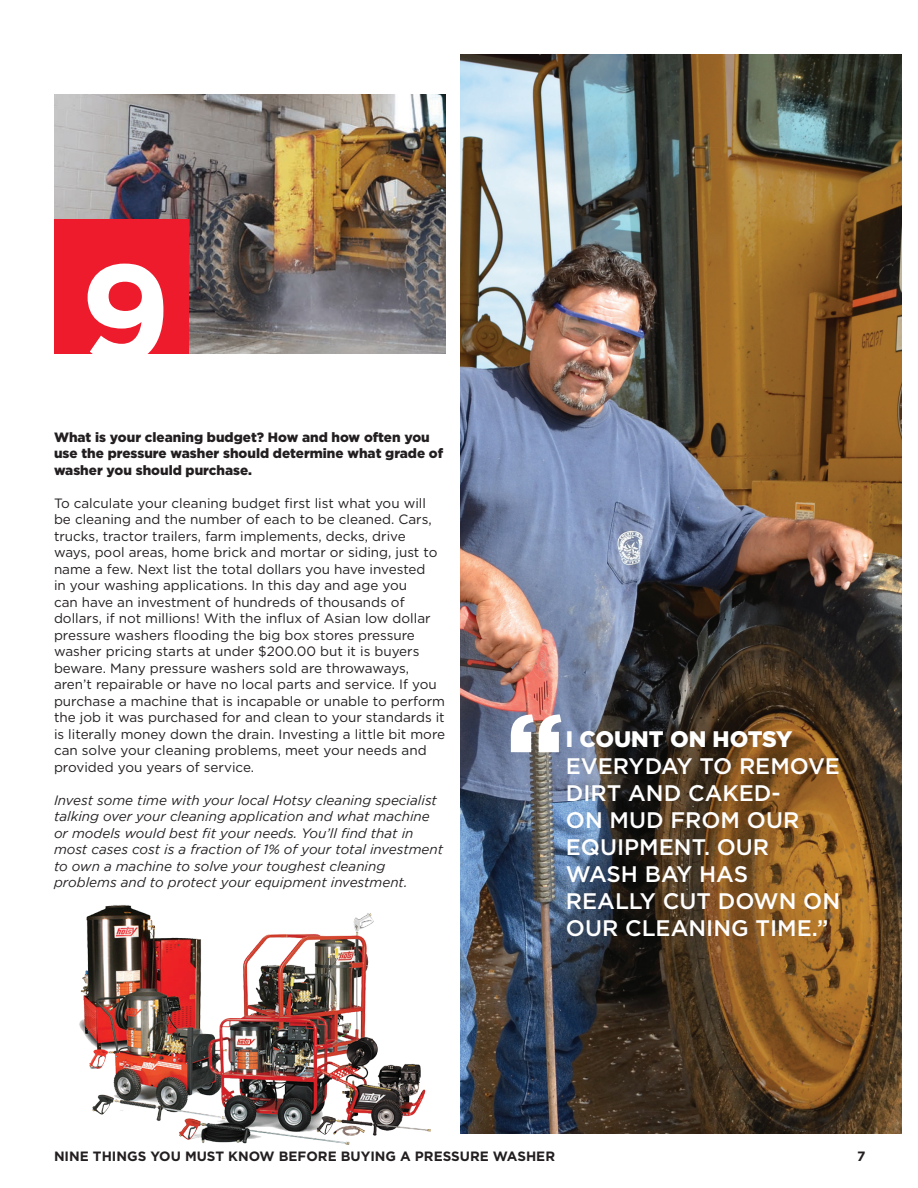
<style>
.page{position:relative;width:918px;height:1188px;background:#fff}
.page>*{position:absolute;margin:0;border:0;box-sizing:border-box;transform-origin:0 0}
.t1{font:700 137.4px "Gotham";color:#fff}
.t2{font:500 22.5px/27px "Gotham";color:#fff}
.t3{font:900 22.5px "Gotham";color:#fff}
.t4{font:13.5px/16.5px "Gotham";color:#231f20}
.t5{font:italic 13.5px/16.5px "Gotham";color:#231f20}
.t6{font:900 13.5px/16.5px "Gotham";color:#231f20}
.t7{font:700 13.5px "Gotham";color:#231f20}
</style>
<div class="page">
<img style="left:54px;top:94px;width:392px;height:259px">
<div style="left:54px;top:219px;width:134px;height:134px;background:#ee1b2c"></div>
<img style="left:460px;top:54px;width:442px;height:1080px">
<img style="left:79px;top:905px;width:351px;height:240px">
<svg style="left:511px;top:714px;width:50px;height:38px"></svg>
<h1 class="t1" style="left:80px;top:222px;width:92px">9</h1>
<p class="t6" style="left:54px;top:429px;width:391px">What is your cleaning budget? How and how often you use the pressure washer should determine what grade of washer you should purchase.</p>
<p class="t4" style="left:54px;top:494px;width:393px">To calculate your cleaning budget first list what you will be cleaning and the number of each to be cleaned. Cars, trucks, tractor trailers, farm implements, decks, drive ways, pool areas, home brick and mortar or siding, just to name a few. Next list the total dollars you have invested<br>in your washing applications. In this day and age you<br>can have an investment of hundreds of thousands of dollars, if not millions! With the influx of Asian low dollar pressure washers flooding the big box stores pressure washer pricing starts at under $200.00 but it is buyers beware. Many pressure washers sold are throwaways, aren’t repairable or have no local parts and service. If you purchase a machine that is incapable or unable to perform the job it was purchased for and clean to your standards it is literally money down the drain. Investing a little bit more can solve your cleaning problems, meet your needs and provided you years of service.</p>
<p class="t5" style="left:54px;top:792px;width:391px">Invest some time with your local Hotsy cleaning specialist talking over your cleaning application and what machine or models would best fit your needs. You’ll find that in most cases cost is a fraction of 1% of your total investment to own a machine to solve your toughest cleaning problems and to protect your equipment investment.</p>
<h2 class="t3" style="left:566px;top:724px;width:228px">I COUNT ON HOTSY</h2>
<h2 class="t2" style="left:566px;top:752px;width:276px">EVERYDAY TO REMOVE<br>DIRT AND CAKED-<br>ON MUD FROM OUR<br>EQUIPMENT. OUR<br>WASH BAY HAS<br>REALLY CUT DOWN ON<br>OUR CLEANING TIME.”</h2>
<p class="t7" style="left:54px;top:1147px;width:503px">NINE THINGS YOU MUST KNOW BEFORE BUYING A PRESSURE WASHER</p>
<p class="t7" style="left:857px;top:1147px;width:10px">7</p>
</div>
